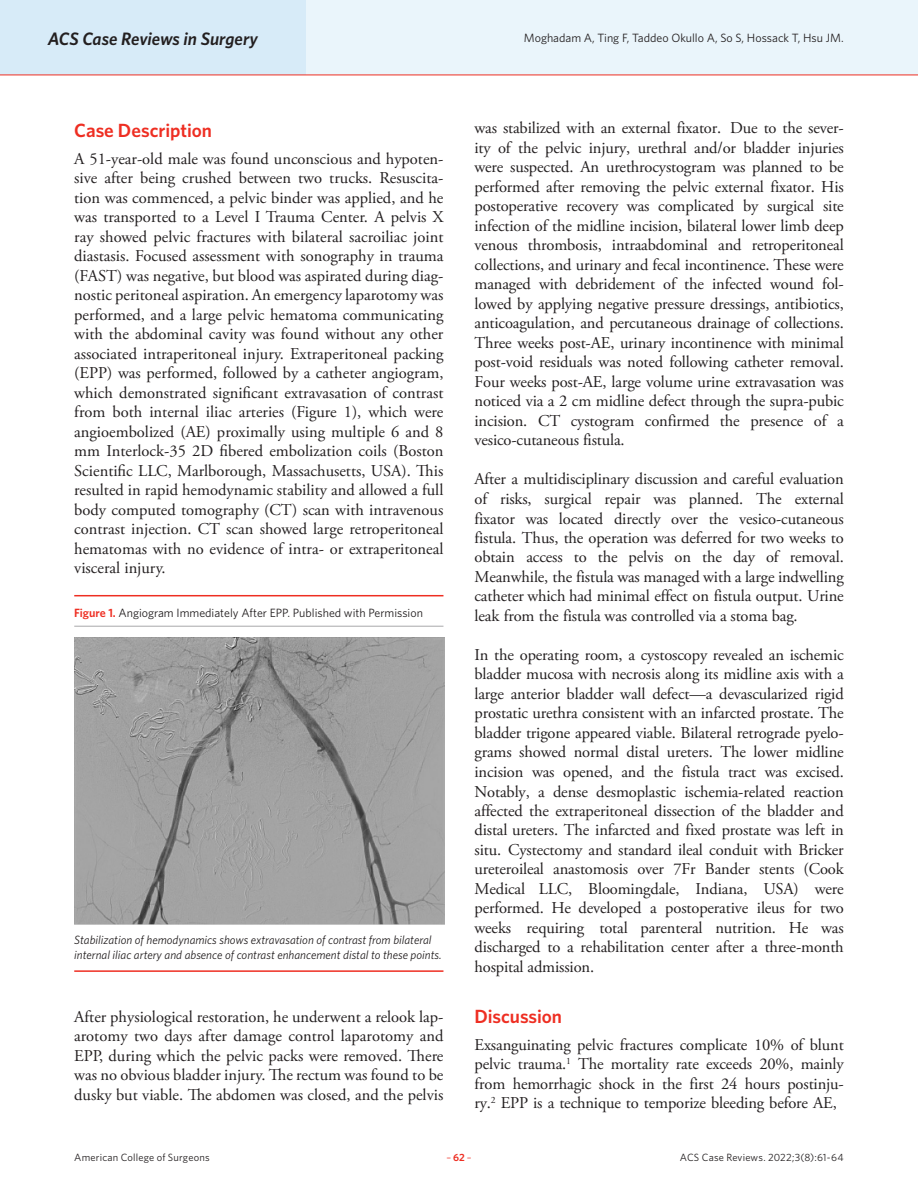
<style>
.page{position:relative;width:918px;height:1188px;background:#fff}
.page>*{position:absolute;margin:0;border:0;box-sizing:border-box;transform-origin:0 0}
.Article_Subhead{font:600 19.2px "Whitney";color:#ee2e22}
.Article_Body_no_inde{font:600 19.2px "Whitney";letter-spacing:-.005em;color:#ee2e22}
.t1{font:italic 600 18px "Whitney";letter-spacing:-.005em;color:#231f20}
.Article_Body_no_inde-2{font:16.5px/19.5px "Adobe Garamond Pro";letter-spacing:-.01em;color:#231f20;text-align:justify}
.Authors_Body{font:italic 12px/14.4px "Whitney";color:#231f20}
.Caption_New{font:12px "Whitney";color:#231f20}
.t2{font:10.5px "Whitney";letter-spacing:.015em;color:#231f20}
.t3{font:10.5px "Whitney";color:#ee2e22}
.s1{font-weight:600;color:#ee2e22}
.s2{font-weight:600}
</style>
<div class="page">
<div style="left:0;top:0;width:918px;height:75px;background:#eaf5fb"></div>
<div style="left:0;top:0;width:306px;height:75px;background:#d7ebf8"></div>
<hr style="left:0;top:75px;width:918px;height:1px;background:#ee2e22">
<hr style="left:74px;top:626px;width:369px;height:1px;background:#a9a8aa">
<img style="left:74px;top:637px;width:370px;height:287px">
<hr style="left:74px;top:595px;width:369px;height:1px;background:#ee2e22">
<hr style="left:74px;top:970px;width:369px;height:2px;background:#ee2e22">
<p class="t1" style="left:48px;top:26px;width:212px">ACS Case Reviews in Surgery</p>
<p class="Caption_New" style="left:524px;top:30px;width:321px">Moghadam A, Ting F, Taddeo Okullo A, So S, Hossack T, Hsu JM.</p>
<p class="Article_Subhead" style="left:74px;top:117px;width:139px">Case Description</p>
<p class="Article_Body_no_inde-2" style="left:74px;top:149px;width:371px">A 51-year-old male was found unconscious and hypoten&shy;sive after being crushed between two trucks. Resuscita&shy;tion was commenced, a pelvic binder was applied, and he was transported to a Level I Trauma Center. A pelvis X ray showed pelvic fractures with bilateral sacroiliac joint diastasis. Focused assessment with sonography in trauma (FAST) was negative, but blood was aspirated during diag&shy;nostic peritoneal aspiration. An emergency laparotomy was performed, and a large pelvic hematoma communicating with the abdominal cavity was found without any other associated intraperitoneal injury. Extraperitoneal packing (EPP) was performed, followed by a catheter angiogram, which demonstrated significant extravasation of contrast from both internal iliac arteries (Figure 1), which were angioembolized (AE) proximally using multiple 6 and 8 mm Interlock-35 2D fibered embolization coils (Boston Scientific LLC, Marlborough, Massachusetts, USA). This resulted in rapid hemodynamic stability and allowed a full body computed tomography (CT) scan with intravenous contrast injection. CT scan showed large retroperitoneal hematomas with no evidence of intra- or extraperitoneal visceral injury.</p>
<p class="Caption_New" style="left:74px;top:605px;width:350px"><span class="s1">Figure 1.</span> Angiogram Immediately After EPP. Published with Permission</p>
<p class="Authors_Body" style="left:74px;top:933px;width:369px">Stabilization of hemodynamics shows extravasation of contrast from bilateral internal iliac artery and absence of contrast enhancement distal to these points.</p>
<p class="Article_Body_no_inde-2" style="left:74px;top:1008px;width:371px">After physiological restoration, he underwent a relook lap&shy;arotomy two days after damage control laparotomy and EPP, during which the pelvic packs were removed. There was no obvious bladder injury. The rectum was found to be dusky but viable. The abdomen was closed, and the pelvis</p>
<p class="Article_Body_no_inde-2" style="left:475px;top:119px;width:371px">was stabilized with an external fixator. Due to the sever&shy;ity of the pelvic injury, urethral and/or bladder injuries were suspected. An urethrocystogram was planned to be performed after removing the pelvic external fixator. His postoperative recovery was complicated by surgical site infection of the midline incision, bilateral lower limb deep venous thrombosis, intraabdominal and retroperitoneal collections, and urinary and fecal incontinence. These were managed with debridement of the infected wound fol&shy;lowed by applying negative pressure dressings, antibiotics, anticoagulation, and percutaneous drainage of collections.<br>Three weeks post-AE, urinary incontinence with minimal post-void residuals was noted following catheter removal.<br>Four weeks post-AE, large volume urine extravasation was noticed via a 2 cm midline defect through the supra-pubic incision. CT cystogram confirmed the presence of a vesico-cutaneous fistula.</p>
<p class="Article_Body_no_inde-2" style="left:475px;top:470px;width:371px">After a multidisciplinary discussion and careful evaluation of risks, surgical repair was planned. The external fixator was located directly over the vesico-cutaneous fistula. Thus, the operation was deferred for two weeks to obtain access to the pelvis on the day of removal.<br>Meanwhile, the fistula was managed with a large indwelling catheter which had minimal effect on fistula output. Urine leak from the fistula was controlled via a stoma bag.</p>
<p class="Article_Body_no_inde-2" style="left:475px;top:646px;width:371px">In the operating room, a cystoscopy revealed an ischemic bladder mucosa with necrosis along its midline axis with a large anterior bladder wall defect—a devascularized rigid prostatic urethra consistent with an infarcted prostate. The bladder trigone appeared viable. Bilateral retrograde pyelo&shy;grams showed normal distal ureters. The lower midline incision was opened, and the fistula tract was excised.<br>Notably, a dense desmoplastic ischemia-related reaction affected the extraperitoneal dissection of the bladder and distal ureters. The infarcted and fixed prostate was left in situ. Cystectomy and standard ileal conduit with Bricker ureteroileal anastomosis over 7Fr Bander stents (Cook Medical LLC, Bloomingdale, Indiana, USA) were performed. He developed a postoperative ileus for two weeks requiring total parenteral nutrition. He was discharged to a rehabilitation center after a three-month hospital admission.</p>
<p class="Article_Body_no_inde" style="left:475px;top:1003px;width:89px">Discussion</p>
<p class="Article_Body_no_inde-2" style="left:475px;top:1035px;width:371px">Exsanguinating pelvic fractures complicate 10% of blunt pelvic trauma.<sup>1</sup> The mortality rate exceeds 20%, mainly from hemorrhagic shock in the first 24 hours postinju&shy;ry.<sup>2</sup> EPP is a technique to temporize bleeding before AE,</p>
<p class="t2" style="left:74px;top:1150px;width:137px">American College of Surgeons</p>
<p class="t3" style="left:447px;top:1150px;width:26px">–<span class="s2">62</span>–</p>
<p class="t2" style="left:680px;top:1150px;width:165px">ACS Case Reviews. 2022;3(8):61-64</p>
</div>
